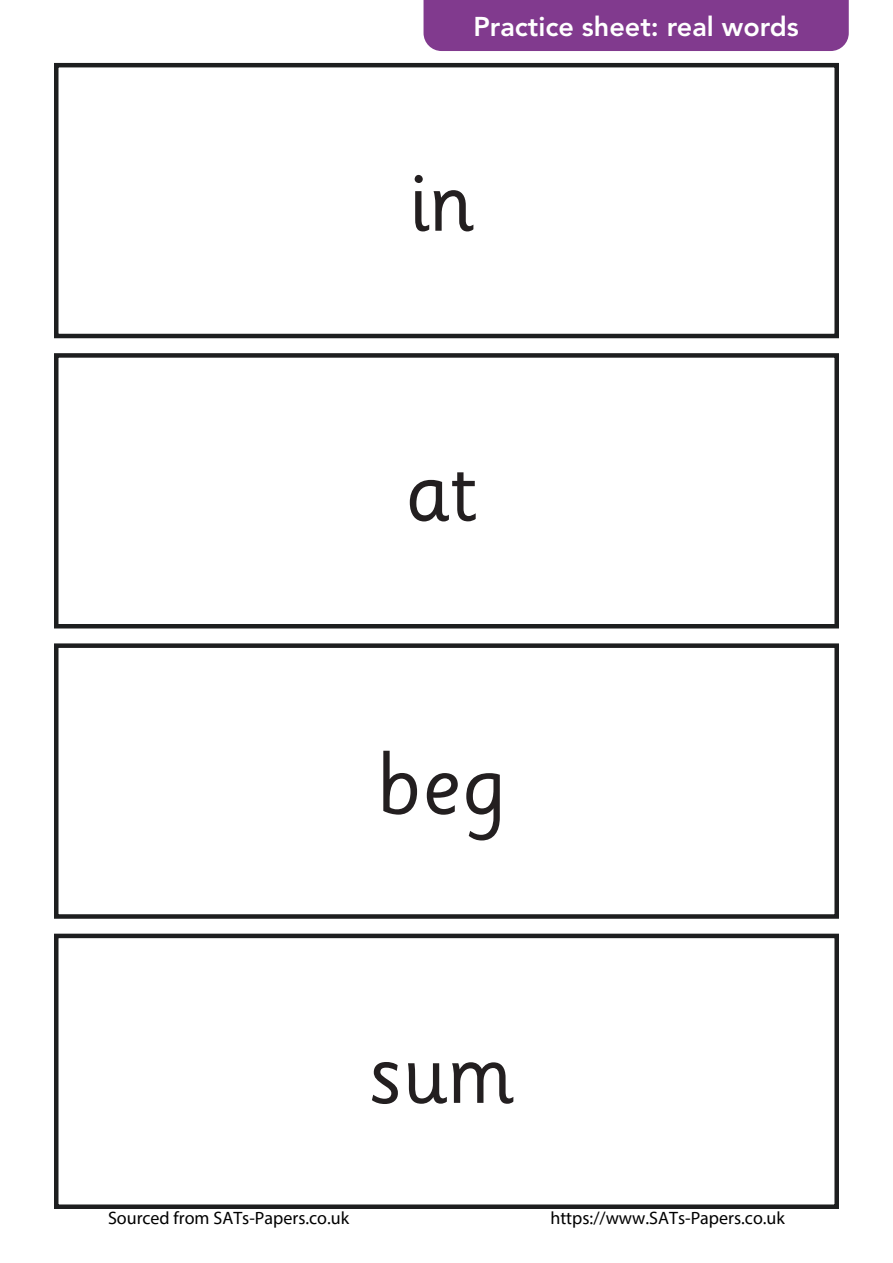
<style>
.page{position:relative;width:893px;height:1263px;background:#fff}
.page>*{position:absolute;margin:0;border:0;box-sizing:border-box;transform-origin:0 0}
.t1{font:90px "Sassoon Infant Std";color:#231f20}
.Full_Test_Title{font:800 27px "Avenir LT Std";color:#fff}
.t2{font:18px "Myriad Pro";color:#000}
</style>
<div class="page">
<div style="left:54px;top:63px;width:785px;height:275px;border:4px solid #1d1e1f"></div>
<div style="left:54px;top:643px;width:785px;height:276px;border:4px solid #1d1e1f"></div>
<div style="left:54px;top:353px;width:785px;height:275px;border:4px solid #1d1e1f"></div>
<div style="left:54px;top:934px;width:785px;height:275px;border:4px solid #1d1e1f"></div>
<div style="left:423px;top:0;width:426px;height:51px;background:#813a8e"></div>
<p class="Full_Test_Title" style="left:473px;top:11px;width:327px">Practice sheet: real words</p>
<p class="t1" style="left:409px;top:146px;width:67px">in</p>
<p class="t1" style="left:405px;top:435px;width:76px">at</p>
<p class="t1" style="left:377px;top:729px;width:131px">beg</p>
<p class="t1" style="left:369px;top:1018px;width:147px">sum</p>
<p class="t2" style="left:108px;top:1207px;width:243px">Sourced from SATs-Papers.co.uk</p>
<p class="t2" style="left:550px;top:1207px;width:236px">https://www.SATs-Papers.co.uk</p>
</div>
